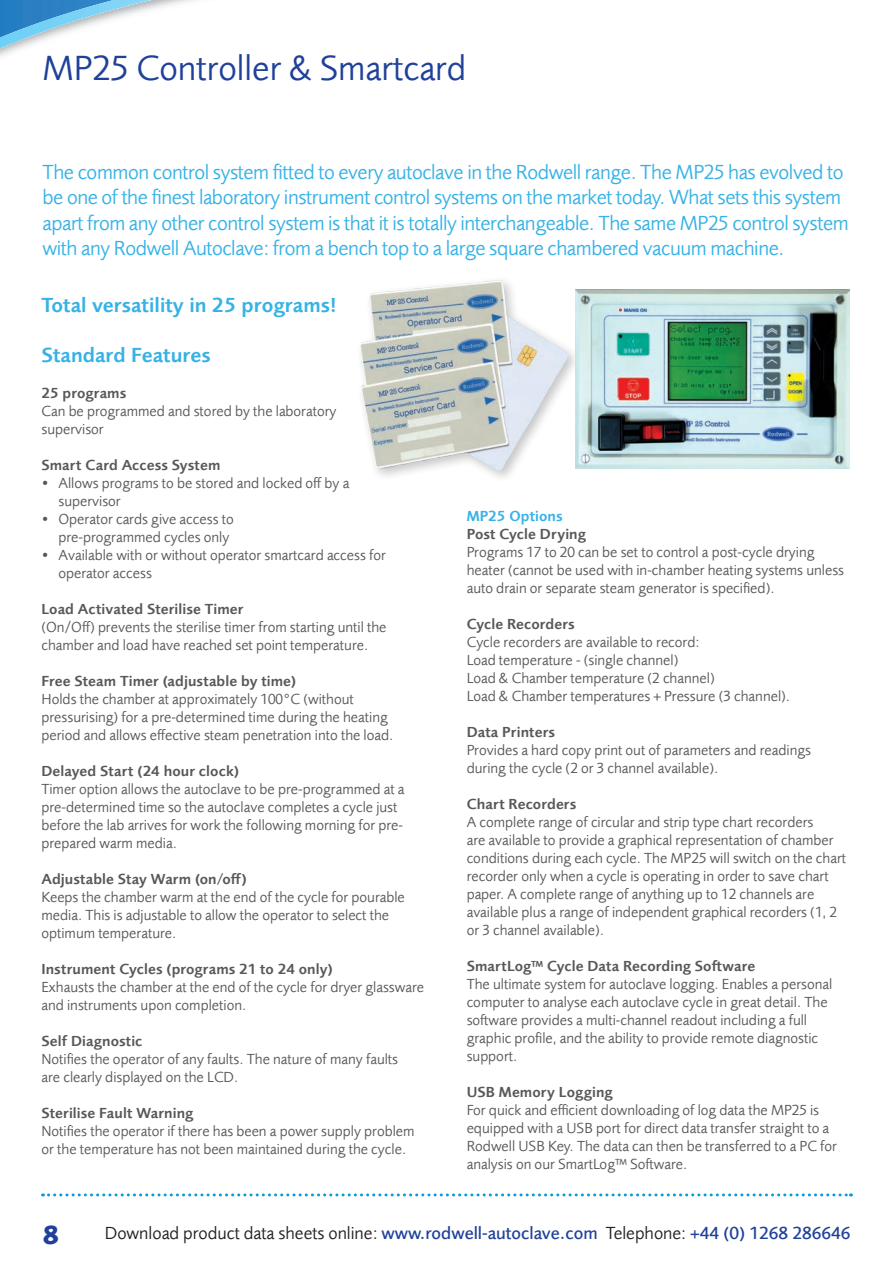
<style>
.page{position:relative;width:893px;height:1263px;background:#fff}
.page>*{position:absolute;margin:0;border:0;box-sizing:border-box;transform-origin:0 0}
.t1{font:36px "Foundry Sans W08";color:#20419a}
.t2{font:700 27px "Foundry Sans W08";color:#20419a}
.t3{font:21px/25.2px "Foundry Sans W08";letter-spacing:-.02em;color:#36b2e6}
.t4{font:600 21px "Foundry Sans W08";color:#36b2e6}
.t5{font:18px "Foundry Sans W08";color:#231f20}
.t6{font:15px/18px "Foundry Sans W08";color:#57585a}
.t7{font:600 15px "Foundry Sans W08";letter-spacing:.005em;color:#57585a}
.t8{font:600 15px "Foundry Sans W08";letter-spacing:.005em;color:#36b2e6}
.s1{font-weight:500;color:#20419a}
</style>
<div class="page">
<div style="left:356px;top:276px;width:225px;height:207px;background:#231f20;opacity:.25"></div>
<img style="left:360px;top:281px;width:208px;height:189px">
<img style="left:576px;top:289px;width:273px;height:180px">
<svg style="left:0;top:0;width:195px;height:54px"></svg>
<svg style="left:43px;top:1193px;width:808px;height:3px"></svg>
<h1 class="t1" style="left:43px;top:43px;width:425px">MP25 Controller &amp; Smartcard</h1>
<p class="t3" style="left:43px;top:158px;width:808px">The common control system fitted to every autoclave in the Rodwell range. The MP25 has evolved to be one of the finest laboratory instrument control systems on the market today. What sets this system apart from any other control system is that it is totally interchangeable. The same MP25 control system with any Rodwell Autoclave: from a bench top to a large square chambered vacuum machine.</p>
<h3 class="t4" style="left:41px;top:289px;width:297px">Total versatility in 25 programs!</h3>
<h3 class="t4" style="left:41px;top:340px;width:171px">Standard Features</h3>
<p class="t7" style="left:41px;top:382px;width:86px">25 programs</p>
<p class="t6" style="left:41px;top:401px;width:297px">Can be programmed and stored by the laboratory supervisor</p>
<p class="t7" style="left:41px;top:454px;width:180px">Smart Card Access System</p>
<p class="t6" style="left:58px;top:473px;width:292px;text-indent:-17px">• Allows programs to be stored and locked off by a supervisor</p>
<p class="t6" style="left:41px;top:509px;width:194px;text-align:right">• Operator cards give access to pre-programmed cycles only</p>
<p class="t6" style="left:58px;top:545px;width:329px;text-indent:-17px">• Available with or without operator smartcard access for operator access</p>
<p class="t7" style="left:41px;top:598px;width:204px">Load Activated Sterilise Timer</p>
<p class="t6" style="left:41px;top:617px;width:347px">(On/Off) prevents the sterilise timer from starting until the chamber and load have reached set point temperature.</p>
<p class="t7" style="left:41px;top:670px;width:256px">Free Steam Timer (adjustable by time)</p>
<p class="t6" style="left:41px;top:689px;width:354px">Holds the chamber at approximately 100°C (without pressurising) for a pre-determined time during the heating period and allows effective steam penetration into the load.</p>
<p class="t7" style="left:41px;top:760px;width:199px">Delayed Start (24 hour clock)</p>
<p class="t6" style="left:41px;top:779px;width:365px">Timer option allows the autoclave to be pre-programmed at a pre-determined time so the autoclave completes a cycle just before the lab arrives for work the following morning for pre&shy;prepared warm media.</p>
<p class="t7" style="left:41px;top:868px;width:207px">Adjustable Stay Warm (on/off)</p>
<p class="t6" style="left:41px;top:887px;width:365px">Keeps the chamber warm at the end of the cycle for pourable media. This is adjustable to allow the operator to select the optimum temperature.</p>
<p class="t7" style="left:41px;top:958px;width:293px">Instrument Cycles (programs 21 to 24 only)</p>
<p class="t6" style="left:41px;top:977px;width:384px">Exhausts the chamber at the end of the cycle for dryer glassware and instruments upon completion.</p>
<p class="t7" style="left:41px;top:1030px;width:103px">Self Diagnostic</p>
<p class="t6" style="left:41px;top:1049px;width:358px">Notifies the operator of any faults. The nature of many faults are clearly displayed on the LCD.</p>
<p class="t7" style="left:41px;top:1102px;width:153px">Sterilise Fault Warning</p>
<p class="t6" style="left:41px;top:1121px;width:375px">Notifies the operator if there has been a power supply problem or the temperature has not been maintained during the cycle.</p>
<p class="t8" style="left:467px;top:505px;width:97px">MP25 Options</p>
<p class="t7" style="left:467px;top:523px;width:121px">Post Cycle Drying</p>
<p class="t6" style="left:467px;top:542px;width:379px">Programs 17 to 20 can be set to control a post-cycle drying heater (cannot be used with in-chamber heating systems unless auto drain or separate steam generator is specified).</p>
<p class="t7" style="left:467px;top:613px;width:110px">Cycle Recorders</p>
<p class="t6" style="left:467px;top:632px;width:325px">Cycle recorders are available to record:<br>Load temperature - (single channel)<br>Load &amp; Chamber temperature (2 channel)<br>Load &amp; Chamber temperatures + Pressure (3 channel).</p>
<p class="t7" style="left:467px;top:721px;width:90px">Data Printers</p>
<p class="t6" style="left:467px;top:740px;width:346px">Provides a hard copy print out of parameters and readings during the cycle (2 or 3 channel available).</p>
<p class="t7" style="left:467px;top:793px;width:111px">Chart Recorders</p>
<p class="t6" style="left:467px;top:812px;width:381px">A complete range of circular and strip type chart recorders<br>are available to provide a graphical representation of chamber conditions during each cycle. The MP25 will switch on the chart recorder only when a cycle is operating in order to save chart paper. A complete range of anything up to 12 channels are available plus a range of independent graphical recorders (1, 2 or 3 channel available).</p>
<p class="t7" style="left:467px;top:955px;width:290px">SmartLog™ Cycle Data Recording Software</p>
<p class="t6" style="left:467px;top:974px;width:367px">The ultimate system for autoclave logging. Enables a personal computer to analyse each autoclave cycle in great detail. The software provides a multi-channel readout including a full graphic profile, and the ability to provide remote diagnostic support.</p>
<p class="t7" style="left:467px;top:1081px;width:148px">USB Memory Logging</p>
<p class="t6" style="left:467px;top:1100px;width:372px">For quick and efficient downloading of log data the MP25 is equipped with a USB port for direct data transfer straight to a Rodwell USB Key. The data can then be transferred to a PC for analysis on our SmartLog™ Software.</p>
<h2 class="t2" style="left:43px;top:1214px;width:18px">8</h2>
<p class="t5" style="left:105px;top:1220px;width:747px">Download product data sheets online: <span class="s1">www.rodwell-autoclave.com</span> Telephone: <span class="s1">+44 (0) 1268 286646</span></p>
</div>
